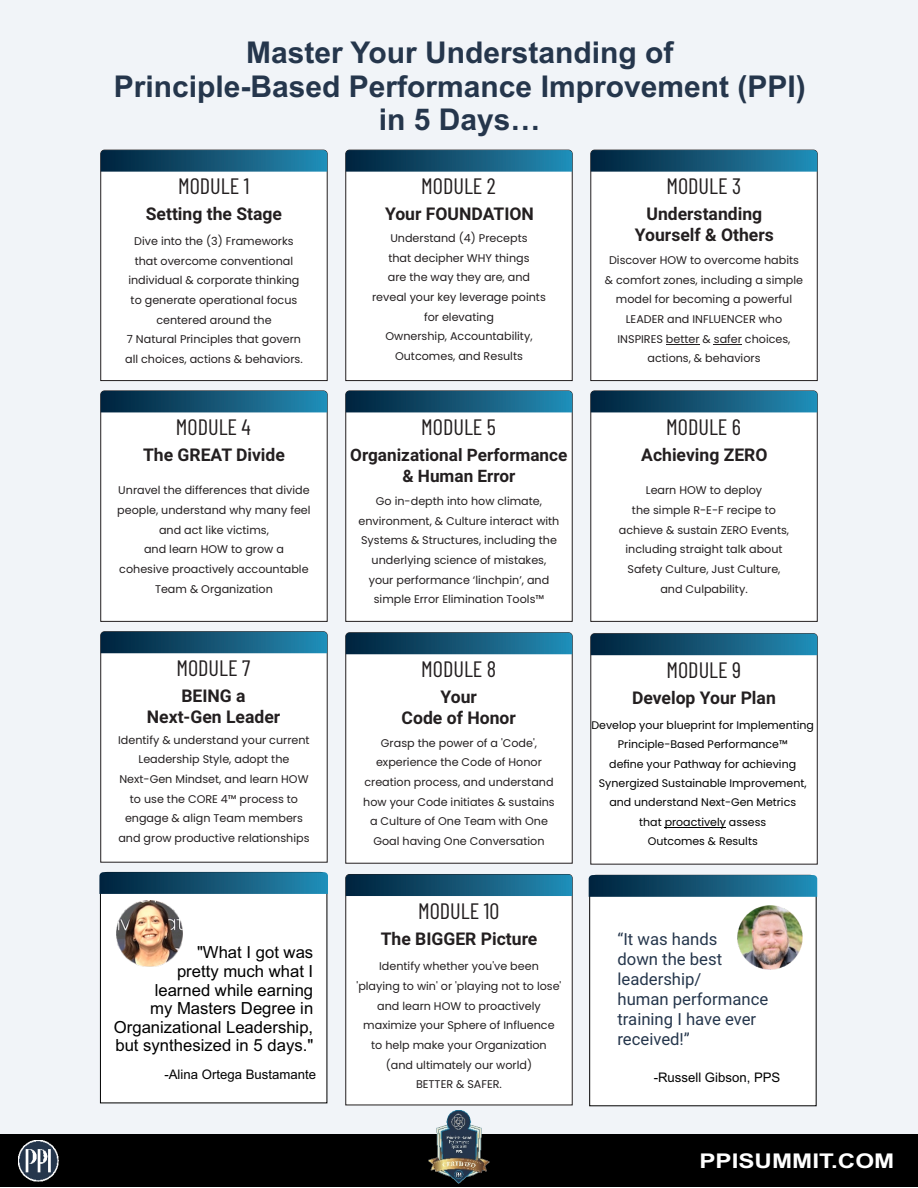
<style>
.page{position:relative;width:918px;height:1188px;background:#fff}
.page>*{position:absolute;margin:0;border:0;box-sizing:border-box;transform-origin:0 0}
.t1{font:700 30px/33.5px "Arial";color:#25364c;text-align:center}
.t2{font:22.35px "Barlow Condensed";color:#231f20}
.t3{font:700 20.25px "Arial";color:#fff;scale:1.19 1}
.t4{font:700 17.55px/21px "Roboto";color:#231f20;text-align:center}
.t5{font:700 17.1px/20.5px "Roboto";color:#231f20;text-align:center}
.t6{font:16.65px/18.6px "Arial";color:#000;text-align:right}
.t7{font:16.65px/20px "Roboto";color:#25364c}
.t8{font:13.2px "Arial";color:#000}
.t9{font:11.1px/19.6px "Poppins";color:#231f20;text-align:center}
.t10{font:10.95px/19.4px "Poppins";color:#000;text-align:center}
</style>
<div class="page">
<div style="left:0;top:1px;width:918px;height:1160px;background:#f1f4f8"></div>
<div style="left:0;top:1135px;width:918px;height:52px;background:#000"></div>
<img style="left:18px;top:1141px;width:41px;height:40px">
<img style="left:429px;top:1111px;width:60px;height:73px">
<div style="left:345px;top:876px;width:228px;height:230px;background:#fff"></div>
<svg style="left:346px;top:874px;width:226px;height:22px;background:#135574"></svg>
<div style="left:345px;top:390px;width:228px;height:232px;background:#fff"></div>
<svg style="left:346px;top:391px;width:226px;height:21px;background:#125676"></svg>
<div style="left:100px;top:390px;width:228px;height:232px;background:#fff"></div>
<svg style="left:101px;top:391px;width:226px;height:21px;background:#125676"></svg>
<div style="left:590px;top:390px;width:228px;height:232px;background:#fff"></div>
<svg style="left:591px;top:391px;width:226px;height:21px;background:#125676"></svg>
<div style="left:345px;top:149px;width:228px;height:232px;background:#fff"></div>
<svg style="left:346px;top:150px;width:226px;height:22px;background:#175979"></svg>
<div style="left:100px;top:149px;width:228px;height:232px;background:#fff"></div>
<svg style="left:101px;top:150px;width:226px;height:22px;background:#175979"></svg>
<div style="left:590px;top:149px;width:228px;height:232px;background:#fff"></div>
<hr style="left:666px;top:344px;width:34px;height:1px;background:#231f20">
<svg style="left:714px;top:344px;width:28px;height:1px"></svg>
<svg style="left:591px;top:150px;width:226px;height:22px;background:#175979"></svg>
<div style="left:345px;top:632px;width:228px;height:232px;background:#fff"></div>
<svg style="left:346px;top:633px;width:226px;height:21px;background:#125676"></svg>
<div style="left:100px;top:631px;width:228px;height:232px;background:#fff"></div>
<svg style="left:101px;top:632px;width:226px;height:21px;background:#125676"></svg>
<div style="left:590px;top:633px;width:228px;height:232px;background:#fff"></div>
<svg style="left:591px;top:634px;width:226px;height:21px;background:#125676"></svg>
<hr style="left:665px;top:827px;width:61px;height:1px;background:#000">
<div style="left:100px;top:894px;width:228px;height:210px;background:#fff"></div>
<img style="left:114px;top:899px;width:71px;height:71px">
<svg style="left:99px;top:872px;width:229px;height:22px;background:#145676"></svg>
<div style="left:589px;top:897px;width:228px;height:210px;background:#fff"></div>
<svg style="left:589px;top:875px;width:228px;height:22px;background:#155777"></svg>
<img style="left:735px;top:902px;width:70px;height:71px">
<h1 class="t1" style="left:114px;top:39px;width:693px">Master Your Understanding of<br>Principle-Based Performance Improvement (PPI) in 5 Days…</h1>
<h2 class="t2" style="left:178px;top:172px;width:73px">MODULE 1</h2>
<h3 class="t4" style="left:146px;top:205px;width:138px">Setting the Stage</h3>
<p class="t9" style="left:125px;top:231px;width:179px">Dive into the (3) Frameworks that overcome conventional individual &amp; corporate thinking to generate operational focus centered around the<br>7 Natural Principles that govern all choices, actions &amp; behaviors.</p>
<h2 class="t2" style="left:176px;top:413px;width:76px">MODULE 4</h2>
<h3 class="t4" style="left:143px;top:446px;width:143px">The GREAT Divide</h3>
<p class="t9" style="left:117px;top:481px;width:195px">Unravel the differences that divide people, understand why many feel and act like victims,<br>and learn HOW to grow a<br>cohesive proactively accountable<br>Team &amp; Organization</p>
<h2 class="t2" style="left:176px;top:654px;width:75px">MODULE 7</h2>
<h3 class="t4" style="left:147px;top:687px;width:135px">BEING a<br>Next-Gen Leader</h3>
<p class="t9" style="left:118px;top:730px;width:193px">Identify &amp; understand your current<br>Leadership Style, adopt the<br>Next-Gen Mindset, and learn HOW to use the CORE 4™ process to engage &amp; align Team members and grow productive relationships</p>
<h3 class="t6" style="left:114px;top:945px;width:201px">"What I got was<br>pretty much what I<br>learned while earning<br>my Masters Degree in<br>Organizational Leadership, but synthesized in 5 days."</h3>
<p class="t8" style="left:164px;top:1069px;width:153px">-Alina Ortega Bustamante</p>
<h2 class="t2" style="left:421px;top:172px;width:76px">MODULE 2</h2>
<h3 class="t4" style="left:385px;top:205px;width:150px">Your FOUNDATION</h3>
<p class="t9" style="left:372px;top:228px;width:175px">Understand (4) Precepts<br>that decipher WHY things<br>are the way they are, and reveal your key leverage points for elevating<br>Ownership, Accountability,<br>Outcomes, and Results</p>
<h2 class="t2" style="left:421px;top:413px;width:76px">MODULE 5</h2>
<h3 class="t5" style="left:350px;top:447px;width:219px">Organizational Performance &amp; Human Error</h3>
<p class="t9" style="left:359px;top:491px;width:202px">Go in-depth into how climate, environment, &amp; Culture interact with Systems &amp; Structures, including the underlying science of mistakes, your performance ‘linchpin’, and simple Error Elimination Tools™</p>
<h2 class="t2" style="left:421px;top:655px;width:77px">MODULE 8</h2>
<h3 class="t4" style="left:402px;top:688px;width:116px">Your<br>Code of Honor</h3>
<p class="t9" style="left:363px;top:733px;width:193px">Grasp the power of a 'Code', experience the Code of Honor creation process, and understand how your Code initiates &amp; sustains a Culture of One Team with One<br>Goal having One Conversation</p>
<h2 class="t2" style="left:418px;top:896px;width:83px">MODULE 10</h2>
<h3 class="t4" style="left:381px;top:930px;width:158px">The BIGGER Picture</h3>
<p class="t9" style="left:357px;top:956px;width:206px">Identify whether you've been 'playing to win' or 'playing not to lose' and learn HOW to proactively maximize your Sphere of Influence to help make your Organization (and ultimately our world)<br>BETTER &amp; SAFER.</p>
<h2 class="t2" style="left:666px;top:172px;width:76px">MODULE 3</h2>
<h3 class="t4" style="left:635px;top:205px;width:140px">Understanding<br>Yourself &amp; Others</h3>
<p class="t9" style="left:605px;top:250px;width:200px">Discover HOW to overcome habits &amp; comfort zones, including a simple model for becoming a powerful<br>LEADER and INFLUENCER who<br>INSPIRES better &amp; safer choices, actions, &amp; behaviors</p>
<h2 class="t2" style="left:666px;top:413px;width:76px">MODULE 6</h2>
<h3 class="t4" style="left:641px;top:446px;width:128px">Achieving ZERO</h3>
<p class="t9" style="left:619px;top:481px;width:172px">Learn HOW to deploy<br>the simple R-E-F recipe to achieve &amp; sustain ZERO Events, including straight talk about<br>Safety Culture, Just Culture, and Culpability.</p>
<h2 class="t2" style="left:666px;top:656px;width:76px">MODULE 9</h2>
<h3 class="t4" style="left:632px;top:689px;width:145px">Develop Your Plan</h3>
<p class="t10" style="left:592px;top:715px;width:224px">Develop your blueprint for Implementing<br>Principle-Based Performance™<br>define your Pathway for achieving<br>Synergized Sustainable Improvement, and understand Next-Gen Metrics<br>that proactively assess<br>Outcomes &amp; Results</p>
<h3 class="t7" style="left:617px;top:930px;width:152px">“It was hands<br>down the best leadership/<br>human performance training I have ever received!”</h3>
<h3 class="t6" style="left:639px;top:985px;width:165px;text-align:left">learned while earning my Masters Degree in</h3>
<p class="t8" style="left:654px;top:1072px;width:128px">-Russell Gibson, PPS</p>
<h3 class="t3" style="left:700px;top:1153px;width:165px">PPISUMMIT.COM</h3>
</div>
